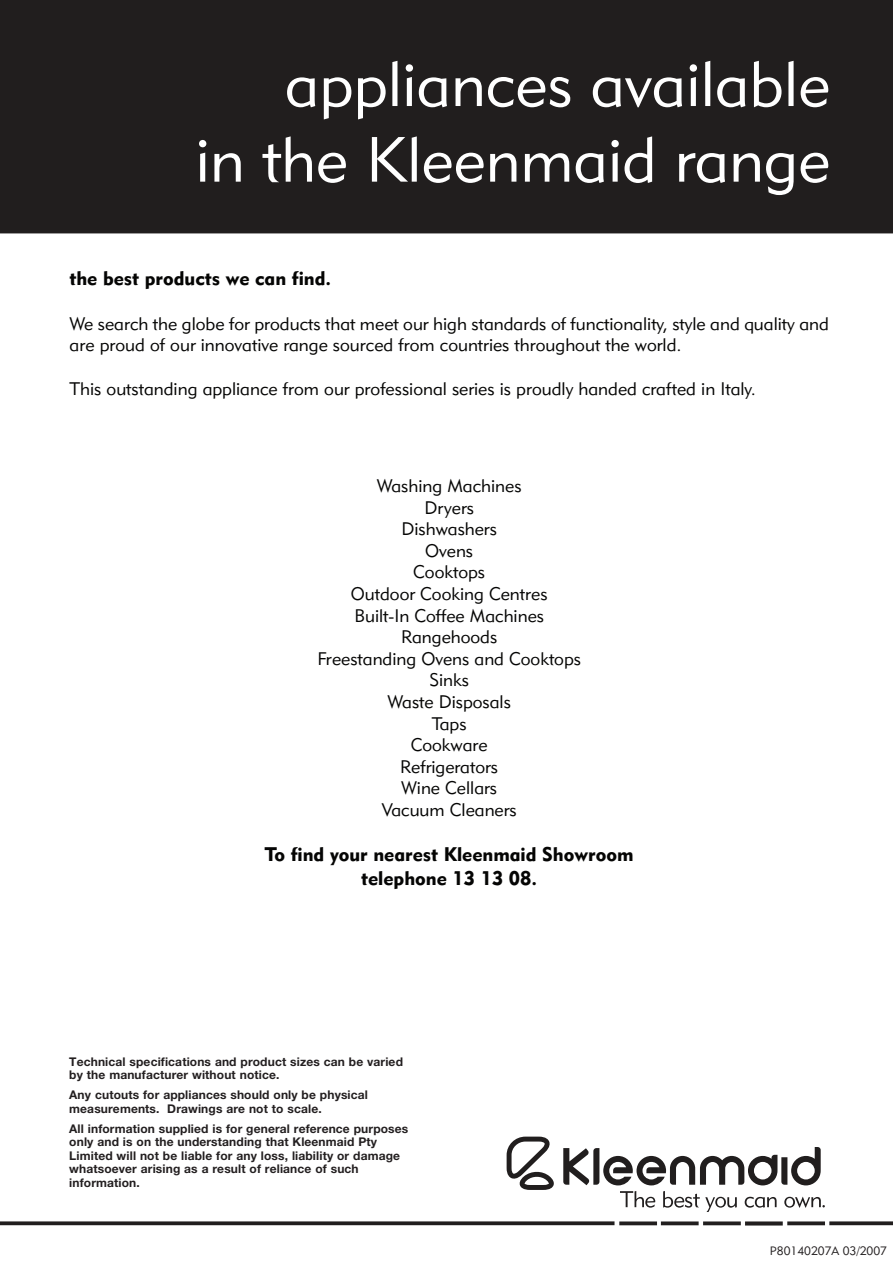
<style>
.page{position:relative;width:893px;height:1262px;background:#fff}
.page>*{position:absolute;margin:0;border:0;box-sizing:border-box;transform-origin:0 0}
.t1{font:63px/75.6px "Geometric 415 BT Lite A";color:#fff;text-align:right}
.t2{font:19.5px/23.4px "Geometric 415 BT Black A";color:#050504;text-align:center}
.t3{font:18px/21.6px "Geometric 415 BT Lite A";color:#050504}
.t4{font:700 12px/13.5px "Helvetica Neue";letter-spacing:.01em;color:#231f20}
.t5{font:12px "Geometric 415 BT Lite A";color:#231f20}
</style>
<div class="page">
<div style="left:0;top:0;width:892px;height:233px;background:#211e1e"></div>
<svg style="left:619px;top:1221px;width:38px;height:4px"></svg>
<svg style="left:661px;top:1221px;width:37px;height:4px"></svg>
<svg style="left:703px;top:1221px;width:37px;height:4px"></svg>
<svg style="left:745px;top:1221px;width:37px;height:4px"></svg>
<svg style="left:787px;top:1221px;width:38px;height:4px"></svg>
<svg style="left:829px;top:1221px;width:63px;height:4px"></svg>
<svg style="left:0;top:1221px;width:614px;height:4px;background:#373535"></svg>
<svg style="left:506px;top:1136px;width:48px;height:53px"></svg>
<svg style="left:563px;top:1147px;width:261px;height:65px"></svg>
<h1 class="t1" style="left:195px;top:53px;width:636px">appliances available<br>in the Kleenmaid range</h1>
<p class="t2" style="left:69px;top:268px;width:263px">the best products we can find.</p>
<p class="t3" style="left:69px;top:315px;width:761px">We search the globe for products that meet our high standards of functionality, style and quality and are proud of our innovative range sourced from countries throughout the world.</p>
<p class="t3" style="left:69px;top:379px;width:687px">This outstanding appliance from our professional series is proudly handed crafted in Italy.</p>
<p class="t3" style="left:317px;top:477px;width:265px;text-align:center">Washing Machines<br>Dryers<br>Dishwashers<br>Ovens<br>Cooktops<br>Outdoor Cooking Centres<br>Built-In Coffee Machines<br>Rangehoods<br>Freestanding Ovens and Cooktops<br>Sinks<br>Waste Disposals<br>Taps<br>Cookware<br>Refrigerators<br>Wine Cellars<br>Vacuum Cleaners</p>
<p class="t2" style="left:265px;top:844px;width:370px">To find your nearest Kleenmaid Showroom telephone 13 13 08.</p>
<p class="t4" style="left:69px;top:1056px;width:335px">Technical specifications and product sizes can be varied by the manufacturer without notice.</p>
<p class="t4" style="left:69px;top:1089px;width:300px">Any cutouts for appliances should only be physical measurements. Drawings are not to scale.</p>
<p class="t4" style="left:69px;top:1123px;width:340px">All information supplied is for general reference purposes only and is on the understanding that Kleenmaid Pty Limited will not be liable for any loss, liability or damage whatsoever arising as a result of reliance of such information.</p>
<p class="t5" style="left:770px;top:1246px;width:119px">P80140207A 03/2007</p>
</div>
